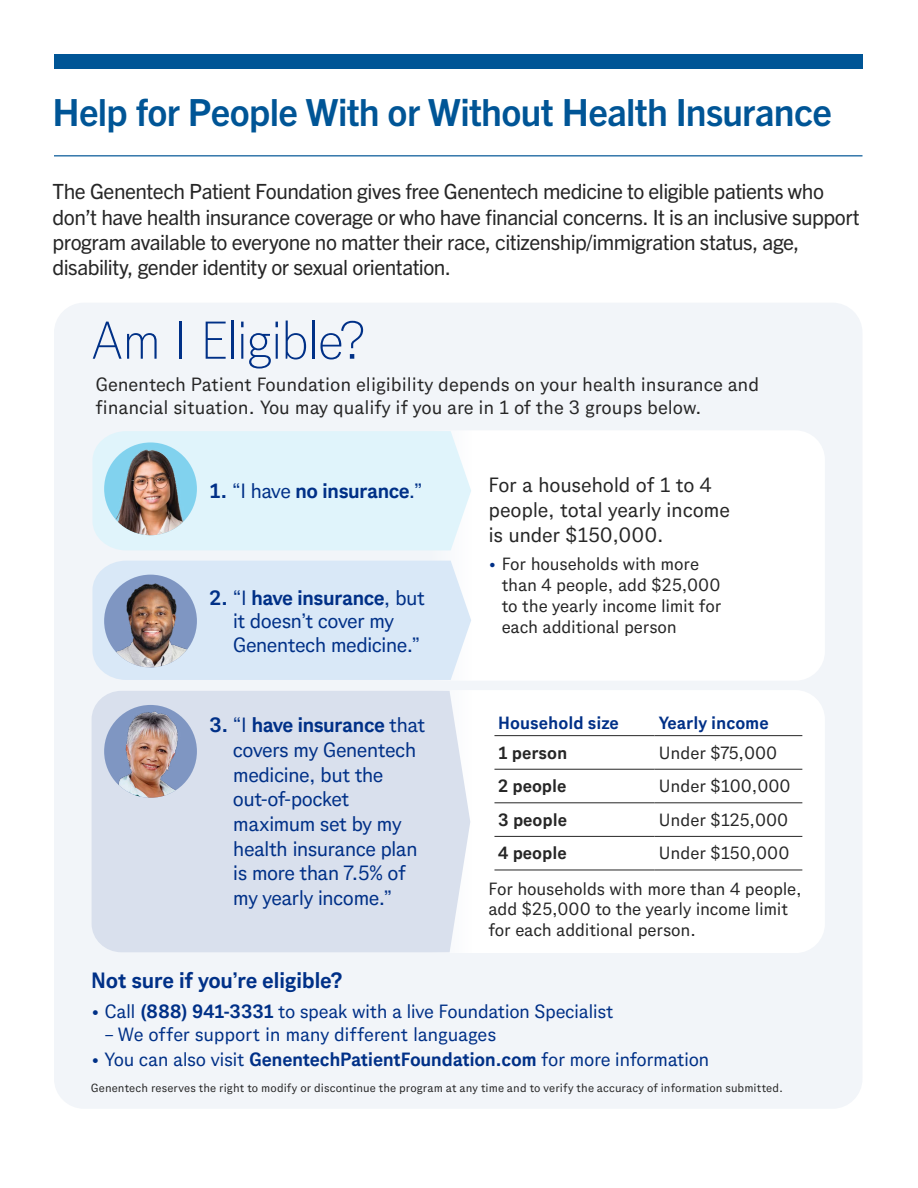
<style>
.page{position:relative;width:918px;height:1188px;background:#fff}
.page>*{position:absolute;margin:0;border:0;box-sizing:border-box;transform-origin:0 0}
.t1{font:100 53.1px "Gene Sans";letter-spacing:-.045em;color:#003087}
.t2{font:700 37.5px "Trade Gothic Next LT Pro";letter-spacing:-.02em;color:#005596}
.t3{font:700 22.05px "Gene Sans";letter-spacing:-.02em;color:#003087}
.t4{font:21px/25.2px "Trade Gothic Next LT Pro";letter-spacing:-.025em;color:#262626}
.t5{font:20.55px/24.8px "Gene Sans";letter-spacing:-.03em;color:#003087}
.t6{font:20.55px/24.8px "Gene Sans";letter-spacing:-.01em;color:#262626}
.t7{font:700 20.55px "Gene Sans";letter-spacing:-.025em;color:#003087}
.t8{font:19.2px "Gene Sans";letter-spacing:-.02em;color:#003087}
.t9{font:19.2px/23px "Gene Sans";color:#262626}
.t10{font:17.7px/21.1px "Gene Sans";letter-spacing:-.005em;color:#262626}
.t11{font:700 17.7px "Gene Sans";color:#262626}
.t12{font:700 17.7px "Gene Sans";color:#003087}
.t13{font:11.85px "Gene Sans";letter-spacing:.01em;color:#262626}
.s1{font-weight:400}
.s2{font-weight:700}
.s3{color:#003087}
</style>
<div class="page">
<div style="left:54px;top:54px;width:808px;height:15px;background:#005596"></div>
<hr style="left:54px;top:155px;width:808px;height:2px;background:#3377ab">
<div style="left:54px;top:303px;width:808px;height:806px;background:#f2f5f9;border-radius:30px"></div>
<div style="left:465px;top:690px;width:360px;height:263px;background:#fff"></div>
<div style="left:92px;top:691px;width:378px;height:261px;background:#d9e0ed"></div>
<hr style="left:494px;top:735px;width:161px;height:1px;background:#262626">
<hr style="left:655px;top:735px;width:147px;height:1px;background:#262626">
<hr style="left:494px;top:769px;width:161px;height:1px;background:#262626">
<hr style="left:655px;top:769px;width:147px;height:1px;background:#262626">
<hr style="left:494px;top:803px;width:161px;height:1px;background:#262626">
<hr style="left:655px;top:803px;width:147px;height:1px;background:#262626">
<hr style="left:494px;top:836px;width:161px;height:1px;background:#262626">
<hr style="left:494px;top:870px;width:161px;height:1px;background:#262626">
<hr style="left:655px;top:836px;width:147px;height:1px;background:#262626">
<hr style="left:655px;top:870px;width:147px;height:1px;background:#262626">
<img style="left:104px;top:705px;width:93px;height:93px;border-radius:46px">
<div style="left:465px;top:431px;width:360px;height:249px;background:#fff"></div>
<div style="left:93px;top:431px;width:378px;height:120px;background:#e0f4fb"></div>
<div style="left:92px;top:560px;width:379px;height:120px;background:#d9e8f7"></div>
<img style="left:104px;top:442px;width:93px;height:93px;border-radius:46px">
<img style="left:104px;top:575px;width:93px;height:92px;border-radius:46px">
<h2 class="t2" style="left:52px;top:87px;width:781px">Help for People With or Without Health Insurance</h2>
<p class="t4" style="left:52px;top:178px;width:809px">The Genentech Patient Foundation gives free Genentech medicine to eligible patients who don’t have health insurance coverage or who have financial concerns. It is an inclusive support program available to everyone no matter their race, citizenship/immigration status, age, disability, gender identity or sexual orientation.</p>
<h1 class="t1" style="left:91px;top:309px;width:276px">Am I Eligible?</h1>
<p class="t9" style="left:95px;top:372px;width:665px">Genentech Patient Foundation eligibility depends on your health insurance and financial situation. You may qualify if you are in 1 of the 3 groups below.</p>
<p class="t7" style="left:209px;top:479px;width:215px">1. <span class="s1">“I have</span> no insurance<span class="s1">.”</span></p>
<p class="t5" style="left:233px;top:585px;width:194px;line-height:23.5px;text-indent:-23px"><span class="s2">2.</span> “I <span class="s2">have insurance</span>, but it doesn’t cover my<br>Genentech medicine.”</p>
<p class="t5" style="left:233px;top:712px;width:194px;text-indent:-24px"><span class="s2">3.</span> “I <span class="s2">have insurance</span> that covers my Genentech medicine, but the out-of-pocket maximum set by my health insurance plan is more than 7.5% of my yearly income.”</p>
<p class="t6" style="left:488px;top:472px;width:243px">For a household of 1 to 4 people, total yearly income is under $150,000.</p>
<p class="t10" style="left:502px;top:552px;width:221px;text-indent:-13px"><span class="s3">•</span> For households with more than 4 people, add $25,000 to the yearly income limit for each additional person</p>
<p class="t12" style="left:498px;top:713px;width:122px">Household size</p>
<p class="t12" style="left:659px;top:713px;width:111px">Yearly income</p>
<p class="t11" style="left:498px;top:742px;width:71px">1 person</p>
<p class="t10" style="left:659px;top:741px;width:120px">Under $75,000</p>
<p class="t11" style="left:498px;top:776px;width:70px">2 people</p>
<p class="t10" style="left:659px;top:775px;width:133px">Under $100,000</p>
<p class="t11" style="left:498px;top:809px;width:70px">3 people</p>
<p class="t10" style="left:659px;top:809px;width:131px">Under $125,000</p>
<p class="t11" style="left:498px;top:843px;width:70px">4 people</p>
<p class="t10" style="left:659px;top:842px;width:132px">Under $150,000</p>
<p class="t10" style="left:488px;top:878px;width:315px;line-height:20.7px">For households with more than 4 people, add $25,000 to the yearly income limit for each additional person.</p>
<p class="t3" style="left:91px;top:967px;width:253px">Not sure if you’re eligible?</p>
<p class="t8" style="left:91px;top:1000px;width:524px">• Call <span class="s2">(888) 941-3331</span> to speak with a live Foundation Specialist</p>
<p class="t8" style="left:104px;top:1023px;width:393px">– We offer support in many different languages</p>
<p class="t8" style="left:91px;top:1048px;width:620px">• You can also visit <span class="s2">GenentechPatientFoundation.com</span> for more information</p>
<p class="t13" style="left:91px;top:1081px;width:694px">Genentech reserves the right to modify or discontinue the program at any time and to verify the accuracy of information submitted.</p>
</div>
